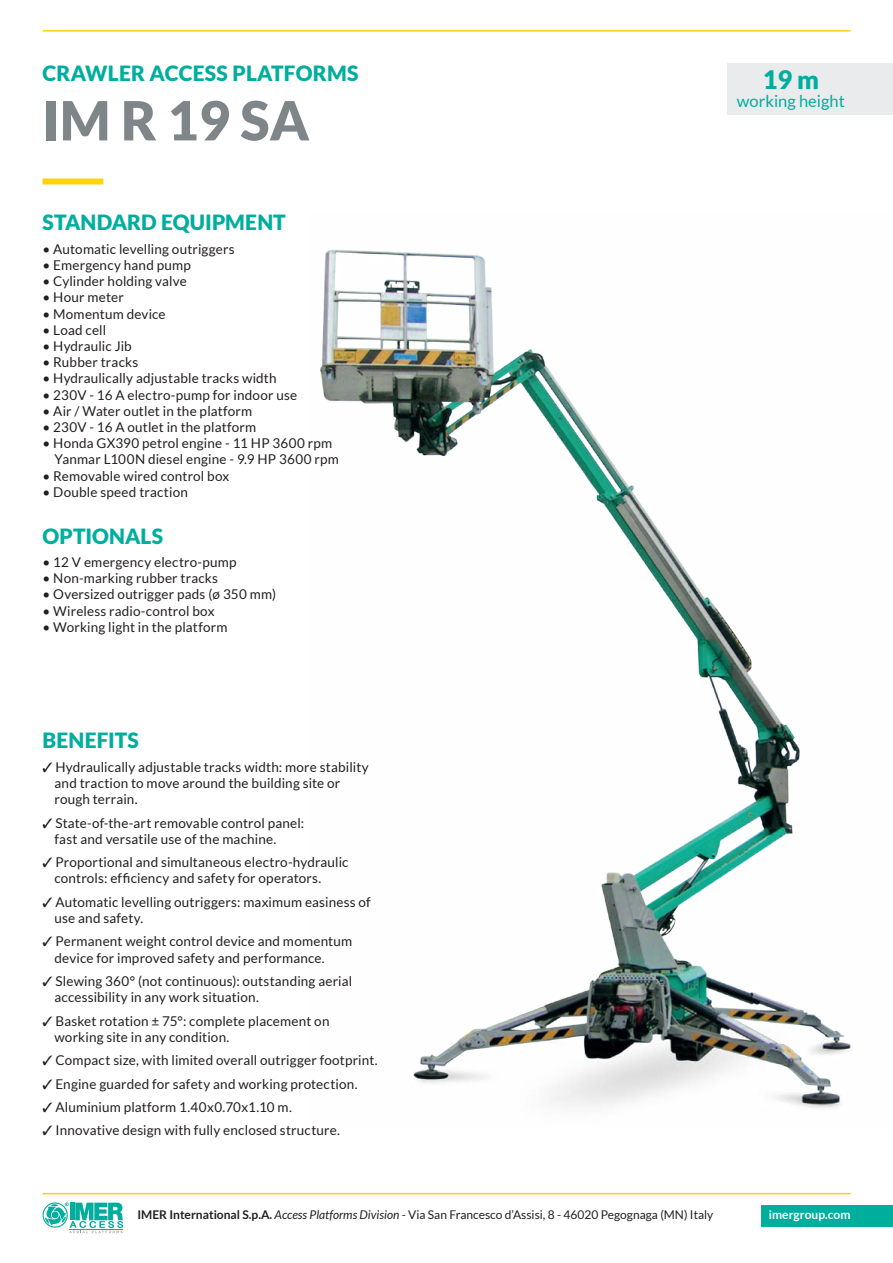
<style>
.page{position:relative;width:893px;height:1263px;background:#fff}
.page>*{position:absolute;margin:0;border:0;box-sizing:border-box;transform-origin:0 0}
.t1{font:900 54px "Lato";color:#7f8689}
.t2{font:900 25.5px "Lato";color:#00ae9e}
.t3{font:900 21px "Lato";letter-spacing:.01em;color:#00ae9e}
.t4{font:16.5px "Lato";color:#00ae9e}
.t5{font:13.5px/16.2px "Lato";letter-spacing:.01em;color:#231f20}
.t6{font:12px "Lato";color:#231f20}
.t7{font:700 12px "Lato";color:#fff}
.s1{font-weight:700}
.s2{font-style:italic}
</style>
<div class="page">
<div style="left:761px;top:1205px;width:132px;height:21px;background:#00ae9e"></div>
<hr style="left:43px;top:30px;width:807px;height:2px;background:#fed20e">
<hr style="left:43px;top:1193px;width:807px;height:1px;background:#fed20e">
<svg style="left:42px;top:1202px;width:81px;height:31px"></svg>
<div style="left:43px;top:178px;width:60px;height:6px;background:#fed20e"></div>
<div style="left:728px;top:64px;width:165px;height:51px;background:#e9ebec"></div>
<img style="left:320px;top:250px;width:532px;height:858px">
<p class="t3" style="left:43px;top:61px;width:317px">CRAWLER ACCESS PLATFORMS</p>
<p class="t1" style="left:43px;top:89px;width:268px">IM R 19 SA</p>
<p class="t3" style="left:43px;top:210px;width:245px">STANDARD EQUIPMENT</p>
<p class="t5" style="left:43px;top:241px;width:194px">• Automatic levelling outriggers</p>
<p class="t5" style="left:43px;top:257px;width:150px">• Emergency hand pump</p>
<p class="t5" style="left:43px;top:273px;width:146px">• Cylinder holding valve</p>
<p class="t5" style="left:43px;top:289px;width:83px">• Hour meter</p>
<p class="t5" style="left:43px;top:305px;width:125px">• Momentum device</p>
<p class="t5" style="left:43px;top:322px;width:65px">• Load cell</p>
<p class="t5" style="left:43px;top:338px;width:91px">• Hydraulic Jib</p>
<p class="t5" style="left:43px;top:354px;width:97px">• Rubber tracks</p>
<p class="t5" style="left:43px;top:370px;width:236px">• Hydraulically adjustable tracks width</p>
<p class="t5" style="left:43px;top:386px;width:256px">• 230V - 16 A electro-pump for indoor use</p>
<p class="t5" style="left:43px;top:403px;width:211px">• Air / Water outlet in the platform</p>
<p class="t5" style="left:43px;top:419px;width:215px">• 230V - 16 A outlet in the platform</p>
<p class="t5" style="left:43px;top:435px;width:291px">• Honda GX390 petrol engine - 11 HP 3600 rpm</p>
<p class="t5" style="left:55px;top:451px;width:286px">Yanmar L100N diesel engine - 9.9 HP 3600 rpm</p>
<p class="t5" style="left:43px;top:467px;width:188px">• Removable wired control box</p>
<p class="t5" style="left:43px;top:484px;width:147px">• Double speed traction</p>
<p class="t3" style="left:43px;top:524px;width:122px">OPTIONALS</p>
<p class="t5" style="left:43px;top:554px;width:196px">• 12 V emergency electro-pump</p>
<p class="t5" style="left:43px;top:570px;width:177px">• Non-marking rubber tracks</p>
<p class="t5" style="left:43px;top:586px;width:235px">• Oversized outrigger pads (ø 350 mm)</p>
<p class="t5" style="left:43px;top:602px;width:174px">• Wireless radio-control box</p>
<p class="t5" style="left:43px;top:619px;width:186px">• Working light in the platform</p>
<p class="t3" style="left:43px;top:728px;width:98px">BENEFITS</p>
<p class="t5" style="left:55px;top:759px;width:316px;text-indent:-12px">✓ Hydraulically adjustable tracks width: more stability and traction to move around the building site or rough terrain.</p>
<p class="t5" style="left:43px;top:814px;width:263px">✓ State-of-the-art removable control panel:</p>
<p class="t5" style="left:55px;top:831px;width:223px">fast and versatile use of the machine.</p>
<p class="t5" style="left:55px;top:854px;width:296px;text-indent:-12px">✓ Proportional and simultaneous electro-hydraulic controls: efficiency and safety for operators.</p>
<p class="t5" style="left:55px;top:894px;width:318px;text-indent:-12px">✓ Automatic levelling outriggers: maximum easiness of use and safety.</p>
<p class="t5" style="left:55px;top:933px;width:299px;text-indent:-12px">✓ Permanent weight control device and momentum device for improved safety and performance.</p>
<p class="t5" style="left:55px;top:973px;width:299px;text-indent:-12px">✓ Slewing 360° (not continuous): outstanding aerial accessibility in any work situation.</p>
<p class="t5" style="left:55px;top:1012px;width:276px;text-indent:-12px">✓ Basket rotation ± 75°: complete placement on working site in any condition.</p>
<p class="t5" style="left:43px;top:1052px;width:337px">✓ Compact size, with limited overall outrigger footprint.</p>
<p class="t5" style="left:43px;top:1075px;width:317px">✓ Engine guarded for safety and working protection.</p>
<p class="t5" style="left:43px;top:1099px;width:251px">✓ Aluminium platform 1.40x0.70x1.10 m.</p>
<p class="t5" style="left:43px;top:1122px;width:299px">✓ Innovative design with fully enclosed structure.</p>
<p class="t2" style="left:763px;top:65px;width:58px">19 m</p>
<p class="t4" style="left:737px;top:92px;width:109px">working height</p>
<p class="t6" style="left:137px;top:1208px;width:577px"><span class="s1">IMER International S.p.A.</span> <span class="s2">Access Platforms Division</span> - Via San Francesco d’Assisi, 8 - 46020 Pegognaga (MN) Italy</p>
<p class="t7" style="left:769px;top:1208px;width:83px">imergroup.com</p>
</div>
